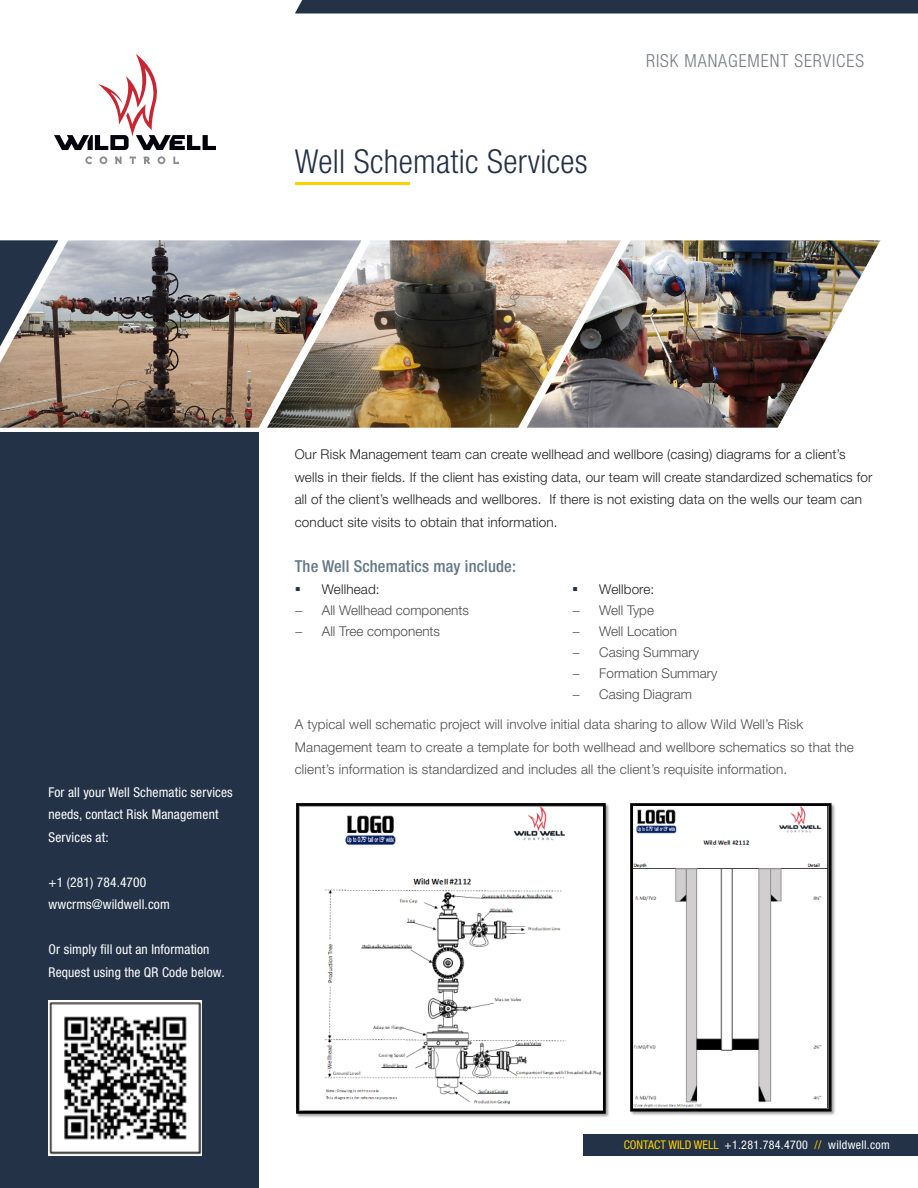
<style>
.page{position:relative;width:918px;height:1188px;background:#fff}
.page>*{position:absolute;margin:0;border:0;box-sizing:border-box;transform-origin:0 0}
.Flyer_Title{font:300 condensed 33px "Helvetica Neue LT Std";letter-spacing:.01em;color:#233246}
.Department{font:300 condensed 18px "Helvetica Neue LT Std";letter-spacing:.05em;color:#787d83}
.Section{font:500 condensed 16.5px "Helvetica Neue";letter-spacing:.01em;color:#627887}
.Body{font:300 13.5px/22.5px "Helvetica Neue";letter-spacing:.01em;color:#4b4c4d}
.Body-2{font:300 13.5px/22.5px "Helvetica Neue";letter-spacing:.01em;color:#231f20}
.Body-3{font:condensed 13.5px/22.5px "Helvetica Neue LT Std";letter-spacing:.01em;color:#fff}
.t1{font:condensed 12px "Helvetica Neue LT Std";letter-spacing:.025em;color:#fff}
.s1{color:#ffd000}
</style>
<div class="page">
<svg style="left:295px;top:0;width:623px;height:14px;background:#2b3a4d"></svg>
<svg style="left:85px;top:156px;width:7px;height:8px"></svg>
<svg style="left:100px;top:156px;width:7px;height:8px"></svg>
<svg style="left:115px;top:157px;width:7px;height:7px"></svg>
<svg style="left:130px;top:157px;width:6px;height:7px"></svg>
<svg style="left:144px;top:157px;width:6px;height:7px"></svg>
<svg style="left:158px;top:156px;width:7px;height:8px"></svg>
<svg style="left:173px;top:157px;width:6px;height:7px"></svg>
<svg style="left:54px;top:54px;width:162px;height:96px"></svg>
<div style="left:583px;top:1134px;width:335px;height:21px;background:#233246"></div>
<img style="left:0;top:240px;width:267px;height:188px">
<img style="left:267px;top:240px;width:260px;height:188px">
<img style="left:527px;top:240px;width:353px;height:188px">
<svg style="left:0;top:240px;width:58px;height:107px;background:#6d7179"></svg>
<hr style="left:295px;top:183px;width:114px;height:2px;background:#ffd000">
<div style="left:0;top:432px;width:258px;height:756px;background:#233246"></div>
<img style="left:49px;top:1000px;width:152px;height:155px">
<img style="left:296px;top:803px;width:313px;height:314px">
<img style="left:630px;top:803px;width:205px;height:312px">
<p class="Flyer_Title" style="left:295px;top:143px;width:294px">Well Schematic Services</p>
<p class="Department" style="left:646px;top:50px;width:219px">RISK MANAGEMENT SERVICES</p>
<p class="Body-3" style="left:49px;top:780px;width:186px">For all your Well Schematic services needs, contact Risk Management<br>Services at:</p>
<p class="Body-3" style="left:49px;top:870px;width:99px">+1 (281) 784.4700</p>
<p class="Body-3" style="left:49px;top:893px;width:123px">wwcrms@wildwell.com</p>
<p class="Body-3" style="left:49px;top:938px;width:177px">Or simply fill out an Information<br>Request using the QR Code below.</p>
<p class="Body-2" style="left:295px;top:443px;width:579px">Our Risk Management team can create wellhead and wellbore (casing) diagrams for a client’s wells in their fields. If the client has existing data, our team will create standardized schematics for all of the client’s wellheads and wellbores. If there is not existing data on the wells our team can conduct site visits to obtain that information.</p>
<p class="Section" style="left:295px;top:556px;width:223px">The Well Schematics may include:</p>
<p class="Body-2" style="left:322px;top:578px;width:59px">Wellhead:</p>
<p class="Body-2" style="left:599px;top:578px;width:57px">Wellbore:</p>
<p class="Body" style="left:572px;top:599px;width:10px">−</p>
<p class="Body" style="left:599px;top:599px;width:56px">Well Type</p>
<p class="Body" style="left:572px;top:620px;width:10px">−</p>
<p class="Body" style="left:599px;top:620px;width:79px">Well Location</p>
<p class="Body" style="left:572px;top:641px;width:10px">−</p>
<p class="Body" style="left:599px;top:641px;width:101px">Casing Summary</p>
<p class="Body" style="left:572px;top:662px;width:10px">−</p>
<p class="Body" style="left:599px;top:662px;width:120px">Formation Summary</p>
<p class="Body" style="left:572px;top:683px;width:10px">−</p>
<p class="Body" style="left:599px;top:683px;width:94px">Casing Diagram</p>
<p class="Body" style="left:295px;top:713px;width:560px">A typical well schematic project will involve initial data sharing to allow Wild Well’s Risk<br>Management team to create a template for both wellhead and wellbore schematics so that the client’s information is standardized and includes all the client’s requisite information.</p>
<p class="Body" style="left:295px;top:599px;width:10px">−</p>
<p class="Body" style="left:322px;top:599px;width:149px">All Wellhead components</p>
<p class="Body" style="left:295px;top:620px;width:10px">−</p>
<p class="Body" style="left:322px;top:620px;width:120px">All Tree components</p>
<p class="t1" style="left:624px;top:1138px;width:268px"><span class="s1">CONTACT WILD WELL</span> +1.281.784.4700 <span class="s1">//</span> wildwell.com</p>
</div>
